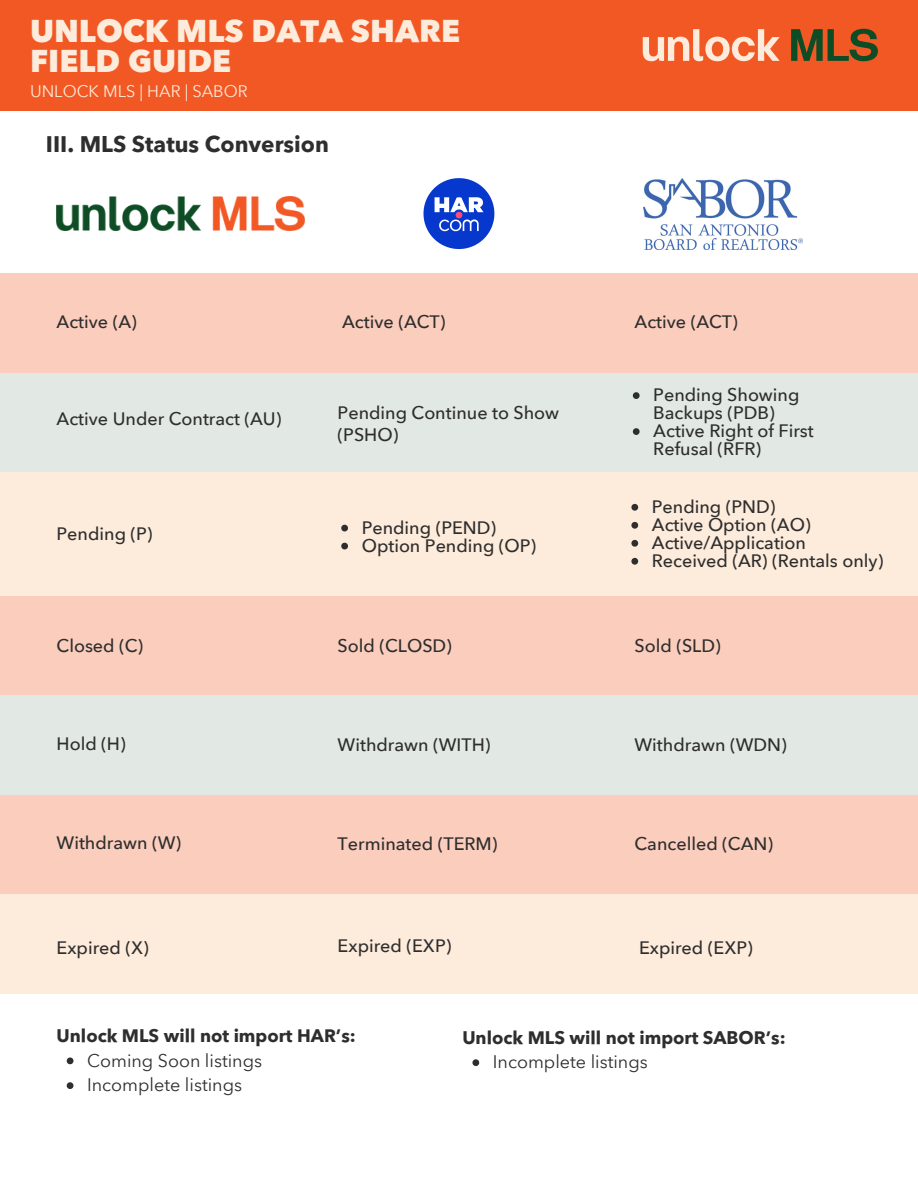
<style>
.page{position:relative;width:918px;height:1188px;background:#fff}
.page>*{position:absolute;margin:0;border:0;box-sizing:border-box;transform-origin:0 0}
.t1{font:900 31.5px/30.3px "Avenir Next Thai Modern";color:#fdebdb}
.t2{font:700 22.5px "Avenir Next Thai Modern";color:#2e2e2e}
.t3{font:500 18px/18px "Avenir Next Thai Modern";color:#2e2e2e}
.t4{font:700 18px "Avenir Next Thai Modern";color:#2e2e2e}
.t5{font:18px "Avenir Next Thai Modern";color:#2e2e2e}
.t6{font:16.5px "Avenir Next Thai Modern";color:#fdebdb}
</style>
<div class="page">
<div style="left:0;top:0;width:918px;height:111px;background:#f25824"></div>
<svg style="left:643px;top:29px;width:137px;height:32px"></svg>
<svg style="left:791px;top:29px;width:87px;height:32px"></svg>
<img style="left:57px;top:197px;width:247px;height:34px">
<svg style="left:424px;top:178px;width:70px;height:71px"></svg>
<img style="left:643px;top:178px;width:160px;height:71px">
<div style="left:0;top:273px;width:918px;height:100px;background:#fbcdbd"></div>
<div style="left:0;top:373px;width:918px;height:100px;background:#e2e9e5"></div>
<div style="left:0;top:795px;width:918px;height:100px;background:#fbcdbd"></div>
<div style="left:0;top:695px;width:918px;height:100px;background:#e2e9e5"></div>
<div style="left:0;top:595px;width:918px;height:100px;background:#fbcdbd"></div>
<div style="left:0;top:473px;width:918px;height:123px;background:#fdebdb"></div>
<div style="left:0;top:895px;width:918px;height:99px;background:#fdebdb"></div>
<svg style="left:341px;top:525px;width:7px;height:6px"></svg>
<svg style="left:341px;top:543px;width:7px;height:6px"></svg>
<svg style="left:633px;top:392px;width:7px;height:7px"></svg>
<svg style="left:633px;top:428px;width:7px;height:7px"></svg>
<svg style="left:631px;top:504px;width:7px;height:7px"></svg>
<svg style="left:631px;top:522px;width:7px;height:7px"></svg>
<svg style="left:631px;top:540px;width:7px;height:7px"></svg>
<svg style="left:631px;top:558px;width:7px;height:7px"></svg>
<svg style="left:67px;top:1058px;width:6px;height:6px"></svg>
<svg style="left:67px;top:1082px;width:6px;height:7px"></svg>
<svg style="left:472px;top:1059px;width:7px;height:7px"></svg>
<p class="t1" style="left:30px;top:14px;width:432px">UNLOCK MLS DATA SHARE<br>FIELD GUIDE</p>
<p class="t6" style="left:30px;top:78px;width:219px">UNLOCK MLS | HAR | SABOR</p>
<h1 class="t2" style="left:46px;top:127px;width:285px">III. MLS Status Conversion</h1>
<h2 class="t3" style="left:57px;top:312px;width:82px">Active (A)</h2>
<h3 class="t3" style="left:342px;top:312px;width:105px">Active (ACT)</h3>
<p class="t3" style="left:635px;top:312px;width:105px">Active (ACT)</p>
<p class="t3" style="left:57px;top:409px;width:226px">Active Under Contract (AU)</p>
<h3 class="t3" style="left:338px;top:401px;width:223px;line-height:21.3px">Pending Continue to Show (PSHO)</h3>
<p class="t3" style="left:653px;top:385px;width:148px">Pending Showing<br>Backups (PDB)</p>
<p class="t3" style="left:653px;top:421px;width:162px">Active Right of First<br>Refusal (RFR)</p>
<p class="t3" style="left:57px;top:524px;width:97px">Pending (P)</p>
<p class="t3" style="left:362px;top:518px;width:136px">Pending (PEND)</p>
<p class="t3" style="left:362px;top:536px;width:176px">Option Pending (OP)</p>
<h3 class="t3" style="left:652px;top:497px;width:125px">Pending (PND)</h3>
<h3 class="t3" style="left:652px;top:515px;width:160px">Active Option (AO)</h3>
<h3 class="t3" style="left:652px;top:533px;width:156px">Active/Application</h3>
<h3 class="t3" style="left:652px;top:551px;width:233px">Received (AR) (Rentals only)</h3>
<p class="t3" style="left:57px;top:636px;width:88px">Closed (C)</p>
<h3 class="t3" style="left:338px;top:636px;width:116px">Sold (CLOSD)</h3>
<h3 class="t3" style="left:635px;top:636px;width:88px">Sold (SLD)</h3>
<h3 class="t3" style="left:57px;top:734px;width:71px">Hold (H)</h3>
<p class="t3" style="left:338px;top:735px;width:154px">Withdrawn (WITH)</p>
<h3 class="t3" style="left:635px;top:735px;width:154px">Withdrawn (WDN)</h3>
<h3 class="t3" style="left:57px;top:833px;width:126px">Withdrawn (W)</h3>
<p class="t3" style="left:338px;top:834px;width:161px">Terminated (TERM)</p>
<h3 class="t3" style="left:635px;top:834px;width:140px">Cancelled (CAN)</h3>
<h3 class="t3" style="left:57px;top:937px;width:94px">Expired (X)</h3>
<p class="t3" style="left:338px;top:936px;width:115px">Expired (EXP)</p>
<h3 class="t3" style="left:639px;top:938px;width:115px">Expired (EXP)</h3>
<h3 class="t4" style="left:57px;top:1021px;width:301px">Unlock MLS will not import HAR’s:</h3>
<h3 class="t5" style="left:87px;top:1046px;width:176px">Coming Soon listings</h3>
<h3 class="t5" style="left:87px;top:1071px;width:156px">Incomplete listings</h3>
<h3 class="t4" style="left:462px;top:1023px;width:325px">Unlock MLS will not import SABOR’s:</h3>
<h3 class="t5" style="left:493px;top:1048px;width:156px">Incomplete listings</h3>
</div>
